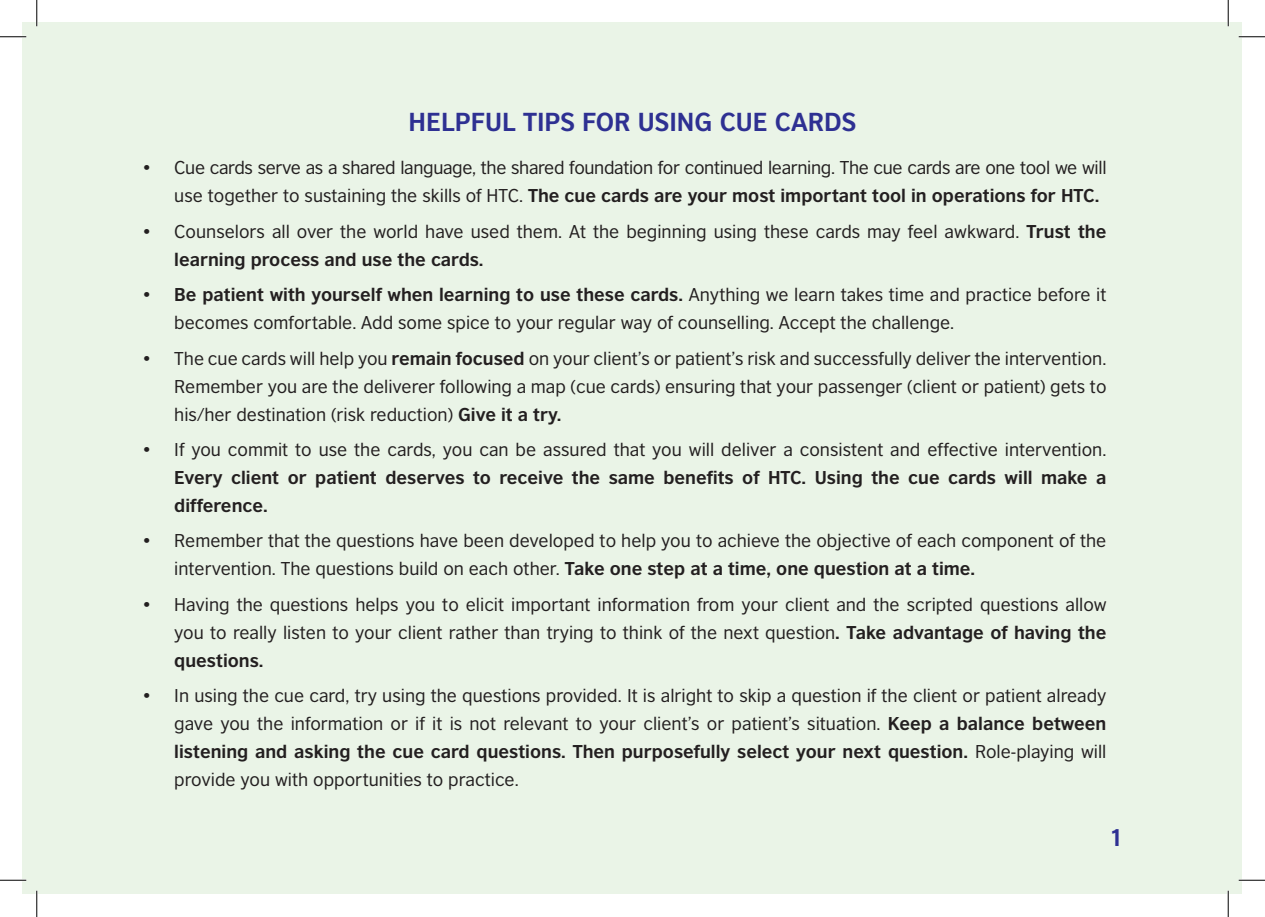
<style>
.page{position:relative;width:1265px;height:917px;background:#fff}
.page>*{position:absolute;margin:0;border:0;box-sizing:border-box;transform-origin:0 0}
.t1{font:700 24.5px "British Council Sans";color:#2e3092}
.t2{font:700 22.75px "British Council Sans";color:#2e3092}
.t3{font:17.5px/28px "British Council Sans";color:#231f20;text-align:justify}
.t4{font:17.5px/28px "British Council Sans";letter-spacing:-.02em;color:#231f20}
.s1{font-weight:700}
</style>
<div class="page">
<div style="left:23px;top:23px;width:1218px;height:871px;background:#eaf4e7"></div>
<hr style="left:0;top:36px;width:26px;height:2px;background:#fff">
<hr style="left:1238px;top:36px;width:26px;height:2px;background:#fff">
<hr style="left:0;top:879px;width:26px;height:2px;background:#fff">
<hr style="left:1238px;top:879px;width:26px;height:2px;background:#fff">
<hr style="left:36px;top:0;width:2px;height:26px;background:#fff">
<hr style="left:36px;top:891px;width:2px;height:26px;background:#fff">
<hr style="left:1226px;top:0;width:2px;height:26px;background:#fff">
<hr style="left:1226px;top:891px;width:2px;height:26px;background:#fff">
<svg style="left:0;top:36px;width:26px;height:1px"></svg>
<svg style="left:1238px;top:36px;width:26px;height:1px"></svg>
<svg style="left:0;top:880px;width:26px;height:1px"></svg>
<svg style="left:1238px;top:880px;width:26px;height:1px"></svg>
<svg style="left:36px;top:0;width:1px;height:26px"></svg>
<svg style="left:36px;top:891px;width:1px;height:26px"></svg>
<svg style="left:1227px;top:0;width:1px;height:26px"></svg>
<svg style="left:1227px;top:891px;width:1px;height:26px"></svg>
<h1 class="t1" style="left:408px;top:107px;width:449px">HELPFUL TIPS FOR USING CUE CARDS</h1>
<p class="t4" style="left:174px;top:154px;width:933px;text-indent:-32px">• Cue cards serve as a shared language, the shared foundation for continued learning. The cue cards are one tool we will use together to sustaining the skills of HTC. <span class="s1">The cue cards are your most important tool in operations for HTC.</span></p>
<p class="t3" style="left:174px;top:217px;width:933px;text-indent:-32px">• Counselors all over the world have used them. At the beginning using these cards may feel awkward. <span class="s1">Trust the learning process and use the cards.</span></p>
<p class="t3" style="left:174px;top:280px;width:933px;text-indent:-32px">• <span class="s1">Be patient with yourself when learning to use these cards.</span> Anything we learn takes time and practice before it becomes comfortable. Add some spice to your regular way of counselling. Accept the challenge.</p>
<p class="t3" style="left:174px;top:344px;width:933px;text-indent:-32px">• The cue cards will help you <span class="s1">remain focused</span> on your client’s or patient’s risk and successfully deliver the intervention.<br>Remember you are the deliverer following a map (cue cards) ensuring that your passenger (client or patient) gets to his/her destination (risk reduction) <span class="s1">Give it a try.</span></p>
<p class="t3" style="left:174px;top:435px;width:933px;text-indent:-31px">• If you commit to use the cards, you can be assured that you will deliver a consistent and effective intervention.<br><span class="s1">Every client or patient deserves to receive the same benefits of HTC. Using the cue cards will make a difference.</span></p>
<p class="t3" style="left:174px;top:527px;width:933px;text-indent:-32px">• Remember that the questions have been developed to help you to achieve the objective of each component of the intervention. The questions build on each other. <span class="s1">Take one step at a time, one question at a time.</span></p>
<p class="t3" style="left:174px;top:590px;width:933px;text-indent:-32px">• Having the questions helps you to elicit important information from your client and the scripted questions allow you to really listen to your client rather than trying to think of the next question<span class="s1">. Take advantage of having the questions.</span></p>
<p class="t3" style="left:174px;top:682px;width:933px;text-indent:-32px">• In using the cue card, try using the questions provided. It is alright to skip a question if the client or patient already gave you the information or if it is not relevant to your client’s or patient’s situation. <span class="s1">Keep a balance between listening and asking the cue card questions. Then purposefully select your next question.</span> Role-playing will provide you with opportunities to practice.</p>
<h2 class="t2" style="left:1108px;top:823px;width:16px">1</h2>
</div>
